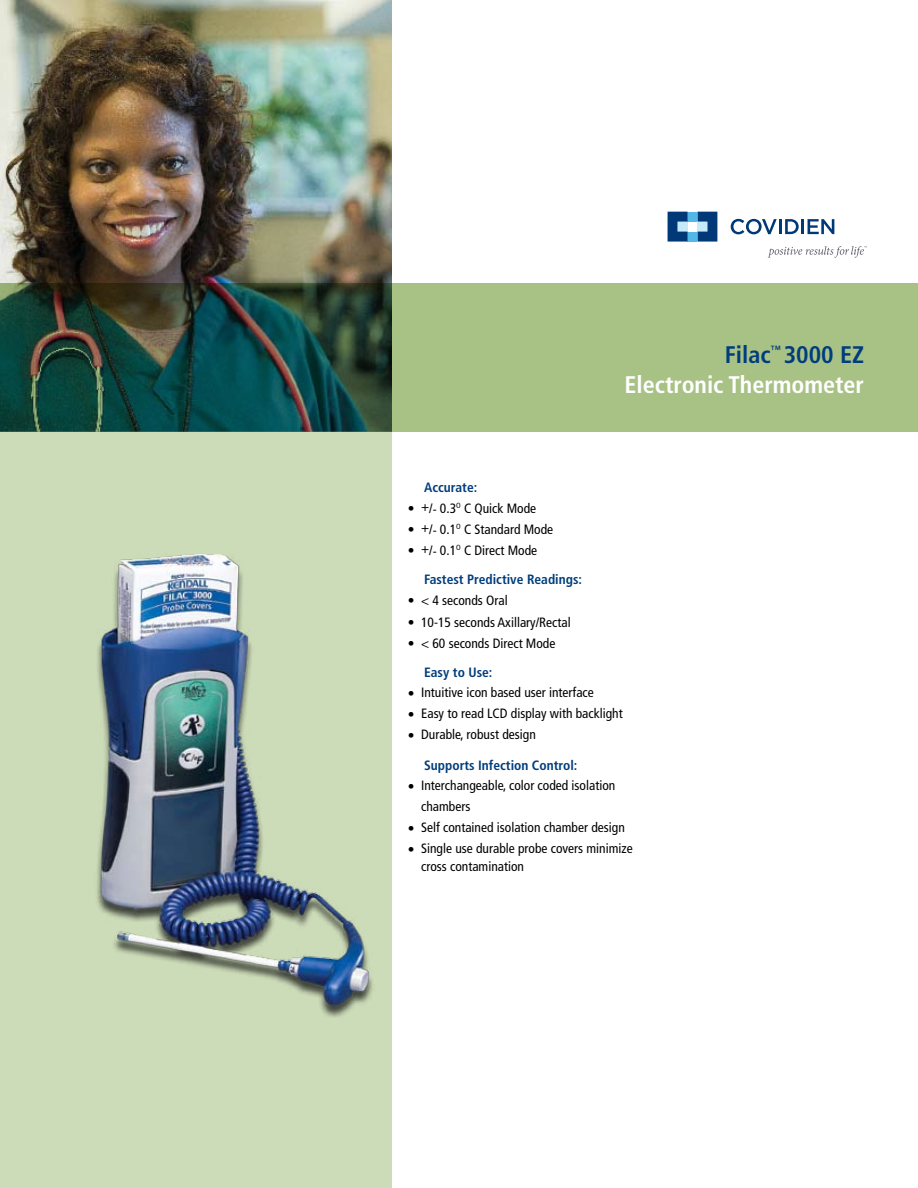
<style>
.page{position:relative;width:918px;height:1188px;background:#fff}
.page>*{position:absolute;margin:0;border:0;box-sizing:border-box;transform-origin:0 0}
.t1{font:700 condensed 24px "Frutiger LT Std";color:#fff}
.t2{font:700 condensed 24px "Frutiger LT Std";color:#003d7d}
.t3{font:condensed 13.5px/21px "Frutiger LT Std";color:#000}
.t4{font:700 condensed 13.5px "Frutiger";color:#003d7d}
.t5{font:condensed 13.5px "Frutiger";color:#000}
.t6{font:700 condensed 10.5px "Frutiger LT Std";color:#003d7d}
.s1{font-family:"Frutiger"}
</style>
<div class="page">
<svg style="left:731px;top:219px;width:46px;height:15px"></svg>
<hr style="left:779px;top:219px;width:3px;height:15px;background:#003878">
<svg style="left:785px;top:219px;width:14px;height:15px"></svg>
<hr style="left:801px;top:219px;width:3px;height:15px;background:#003878">
<svg style="left:808px;top:219px;width:26px;height:15px"></svg>
<div style="left:687px;top:212px;width:10px;height:10px;background:#53b7e8"></div>
<div style="left:687px;top:232px;width:10px;height:10px;background:#53b7e8"></div>
<svg style="left:668px;top:212px;width:19px;height:30px"></svg>
<svg style="left:697px;top:212px;width:20px;height:30px"></svg>
<svg style="left:768px;top:246px;width:99px;height:12px"></svg>
<img style="left:0;top:0;width:392px;height:283px">
<svg style="left:0;top:283px;width:918px;height:149px;background:#6c8c66"></svg>
<div style="left:1px;top:432px;width:391px;height:756px;background:#ccdbb8"></div>
<img style="left:96px;top:554px;width:277px;height:463px">
<h1 class="t2" style="left:725px;top:340px;width:47px">Filac</h1>
<p class="t6" style="left:771px;top:343px;width:12px">™</p>
<h1 class="t2" style="left:784px;top:340px;width:82px">3000 EZ</h1>
<h1 class="t1" style="left:625px;top:370px;width:241px">Electronic Thermometer</h1>
<p class="t4" style="left:424px;top:479px;width:55px">Accurate:</p>
<p class="t3" style="left:408px;top:497px;width:130px"><span class="s1">•</span> +/- 0.3<sup>O</sup> C Quick Mode</p>
<p class="t3" style="left:408px;top:518px;width:147px"><span class="s1">•</span> +/- 0.1<sup>O</sup> C Standard Mode</p>
<p class="t3" style="left:408px;top:539px;width:131px"><span class="s1">•</span> +/- 0.1<sup>O</sup> C Direct Mode</p>
<p class="t4" style="left:424px;top:572px;width:159px">Fastest Predictive Readings:</p>
<p class="t5" style="left:408px;top:593px;width:102px">• &lt; 4 seconds Oral</p>
<p class="t5" style="left:408px;top:614px;width:165px">• 10-15 seconds Axillary/Rectal</p>
<p class="t5" style="left:408px;top:635px;width:149px">• &lt; 60 seconds Direct Mode</p>
<p class="t4" style="left:424px;top:665px;width:70px">Easy to Use:</p>
<p class="t3" style="left:408px;top:682px;width:188px"><span class="s1">•</span> Intuitive icon based user interface</p>
<p class="t3" style="left:408px;top:703px;width:217px"><span class="s1">•</span> Easy to read LCD display with backlight</p>
<p class="t3" style="left:408px;top:724px;width:130px"><span class="s1">•</span> Durable, robust design</p>
<p class="t4" style="left:424px;top:758px;width:155px">Supports Infection Control:</p>
<p class="t3" style="left:421px;top:775px;width:196px;text-indent:-14px"><span class="s1">•</span> Interchangeable, color coded isolation chambers</p>
<p class="t3" style="left:408px;top:817px;width:219px"><span class="s1">•</span> Self contained isolation chamber design</p>
<p class="t3" style="left:421px;top:839px;width:213px;line-height:18px;text-indent:-14px"><span class="s1">•</span> Single use durable probe covers minimize cross contamination</p>
</div>
